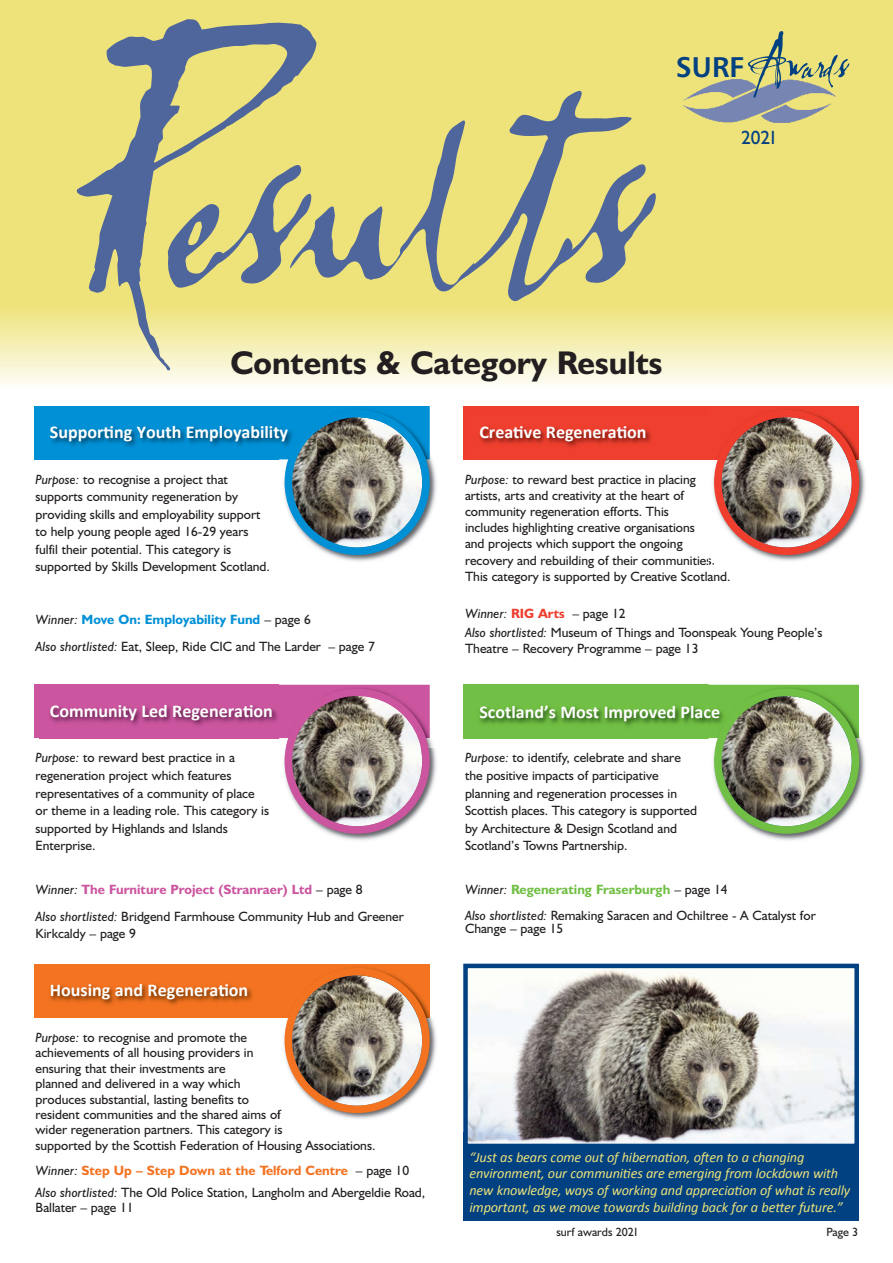
<style>
.page{position:relative;width:893px;height:1263px;background:#fff}
.page>*{position:absolute;margin:0;border:0;box-sizing:border-box;transform-origin:0 0}
.t1{font:328.05px "Lassigue D Mato";letter-spacing:-.055em;color:#4e669b}
.t2{font:51px "Lassigue D Mato";color:#014181}
.t3{font:700 33px "Humanist 521 BT";color:#231f20}
.t4{font:19.2px "Humanist 521 BT";color:#014181}
.t5{font:700 18px "Calibri";color:#fff}
.t6{font:italic 14.25px/16.8px "Calibri";letter-spacing:-.01em;color:#eee27b}
.t7{font:13.5px/17.5px "Humanist 521 BT";color:#231f20}
.t8{font:12px "Humanist 521 BT";color:#231f20}
.s1{font-family:"Humanist 777 BT Bold B";font-size:28.5px}
.s2{font-style:italic}
.s3{font-weight:700;color:#0090d6}
.s4{font-weight:700;color:#cc55a0}
.s5{font-weight:700;color:#f47321}
.s6{font-weight:700;color:#ef3e2e}
.s7{font-weight:700;color:#71bf44}
</style>
<div class="page">
<div style="left:0;top:0;width:893px;height:352px;background:#eee27b"></div>
<div style="left:0;top:307px;width:893px;height:81px;background:linear-gradient(to bottom,#eee37c,#fdfdf8)"></div>
<img style="left:682px;top:79px;width:154px;height:44px">
<div style="left:463px;top:1132px;width:396px;height:88px;background:#014181"></div>
<img style="left:468px;top:969px;width:386px;height:174px">
<div style="left:463px;top:964px;width:396px;height:184px;border:4px solid #014181"></div>
<div style="left:463px;top:406px;width:396px;height:53px;background:#ef3e2e"></div>
<div style="left:34px;top:685px;width:395px;height:53px;background:#cc55a0"></div>
<div style="left:34px;top:406px;width:395px;height:53px;background:#0090d6"></div>
<img style="left:330px;top:748px;width:107px;height:92px">
<img style="left:279px;top:684px;width:151px;height:5px">
<img style="left:279px;top:685px;width:150px;height:4px">
<img style="left:469px;top:426px;width:240px;height:34px">
<img style="left:430px;top:738px;width:3px;height:10px">
<img style="left:40px;top:706px;width:239px;height:33px">
<svg style="left:279px;top:689px;width:151px;height:145px"></svg>
<img style="left:428px;top:695px;width:1px;height:43px">
<img style="left:279px;top:695px;width:7px;height:43px">
<img style="left:286px;top:695px;width:142px;height:53px">
<img style="left:293px;top:696px;width:128px;height:52px">
<svg style="left:709px;top:409px;width:157px;height:156px"></svg>
<img style="left:330px;top:406px;width:107px;height:156px">
<img style="left:330px;top:406px;width:99px;height:4px">
<img style="left:34px;top:426px;width:245px;height:34px">
<svg style="left:279px;top:410px;width:151px;height:145px"></svg>
<img style="left:279px;top:416px;width:38px;height:43px">
<img style="left:286px;top:422px;width:31px;height:47px">
<img style="left:293px;top:431px;width:24px;height:38px">
<div style="left:34px;top:964px;width:395px;height:53px;background:#f47321"></div>
<img style="left:40px;top:984px;width:239px;height:34px">
<svg style="left:279px;top:964px;width:158px;height:155px"></svg>
<div style="left:463px;top:685px;width:396px;height:53px;background:#71bf44"></div>
<img style="left:709px;top:684px;width:157px;height:157px">
<img style="left:709px;top:685px;width:150px;height:4px">
<img style="left:463px;top:707px;width:246px;height:32px">
<img style="left:709px;top:689px;width:150px;height:145px">
<img style="left:709px;top:695px;width:41px;height:43px">
<img style="left:715px;top:698px;width:35px;height:50px">
<img style="left:723px;top:707px;width:27px;height:41px">
<h1 class="t1" style="left:66px;top:84px;width:586px">Results</h1>
<h3 class="t3" style="left:231px;top:342px;width:433px">Contents &amp; Category Results</h3>
<h2 class="t2" style="left:676px;top:46px;width:174px"><span class="s1">SURF</span>Awards</h2>
<h3 class="t4" style="left:741px;top:131px;width:38px">2021</h3>
<h3 class="t5" style="left:50px;top:421px;width:240px">Supporting Youth Employability</h3>
<h3 class="t5" style="left:479px;top:421px;width:169px">Creative Regeneration</h3>
<p class="t7" style="left:36px;top:472px;width:236px"><span class="s2">Purpose:</span> to recognise a project that supports community regeneration by providing skills and employability support to help young people aged 16-29 years fulfil their potential. This category is supported by Skills Development Scotland.</p>
<p class="t7" style="left:36px;top:608px;width:341px;line-height:26.5px"><span class="s2">Winner:</span> <span class="s3">Move On: Employability Fund</span> – page 6<br><span class="s2">Also shortlisted:</span> Eat, Sleep, Ride CIC and The Larder – page 7</p>
<h3 class="t5" style="left:50px;top:700px;width:224px">Community Led Regeneration</h3>
<p class="t7" style="left:36px;top:751px;width:235px"><span class="s2">Purpose:</span> to reward best practice in a regeneration project which features representatives of a community of place or theme in a leading role. This category is supported by Highlands and Islands Enterprise.</p>
<p class="t7" style="left:36px;top:878px;width:370px;line-height:26.5px"><span class="s2">Winner:</span> <span class="s4">The Furniture Project (Stranraer) Ltd</span> – page 8<br><span class="s2">Also shortlisted:</span> Bridgend Farmhouse Community Hub and Greener</p>
<p class="t7" style="left:36px;top:926px;width:102px">Kirkcaldy – page 9</p>
<h3 class="t5" style="left:50px;top:979px;width:200px">Housing and Regeneration</h3>
<p class="t7" style="left:36px;top:1031px;width:341px;line-height:15.5px"><span class="s2">Purpose:</span> to recognise and promote the<br>achievements of all housing providers in<br>ensuring that their investments are<br>planned and delivered in a way which<br>produces substantial, lasting benefits to<br>resident communities and the shared aims of<br>wider regeneration partners. This category is<br>supported by the Scottish Federation of Housing Associations.</p>
<p class="t7" style="left:36px;top:1161px;width:391px;line-height:22.2px"><span class="s2">Winner:</span> <span class="s5">Step Up – Step Down at the Telford Centre</span> – page 10<br><span class="s2">Also shortlisted:</span> The Old Police Station, Langholm and Abergeldie Road,</p>
<p class="t7" style="left:36px;top:1200px;width:100px">Ballater – page 11</p>
<p class="t7" style="left:465px;top:472px;width:267px;line-height:16.2px"><span class="s2">Purpose:</span> to reward best practice in placing artists, arts and creativity at the heart of community regeneration efforts. This<br>includes highlighting creative organisations<br>and projects which support the ongoing recovery and rebuilding of their communities.<br>This category is supported by Creative Scotland.</p>
<p class="t7" style="left:465px;top:605px;width:359px;line-height:19.2px"><span class="s2">Winner:</span> <span class="s6">RIG Arts</span> – page 12<br><span class="s2">Also shortlisted:</span> Museum of Things and Toonspeak Young People’s</p>
<p class="t7" style="left:465px;top:641px;width:235px">Theatre – Recovery Programme – page 13</p>
<h3 class="t5" style="left:479px;top:701px;width:242px">Scotland’s Most Improved Place</h3>
<p class="t7" style="left:465px;top:751px;width:234px"><span class="s2">Purpose:</span> to identify, celebrate and share the positive impacts of participative planning and regeneration processes in Scottish places. This category is supported by Architecture &amp; Design Scotland and Scotland’s Towns Partnership.</p>
<p class="t7" style="left:465px;top:878px;width:352px;line-height:26.1px"><span class="s2">Winner:</span> <span class="s7">Regenerating Fraserburgh</span> – page 14<br><span class="s2">Also shortlisted:</span> Remaking Saracen and Ochiltree - A Catalyst for</p>
<p class="t7" style="left:465px;top:921px;width:100px">Change – page 15</p>
<p class="t6" style="left:469px;top:1148px;width:382px">“Just as bears come out of hibernation, often to a changing environment, our communities are emerging from lockdown with new knowledge, ways of working and appreciation of what is really important, as we move towards building back for a better future.”</p>
<p class="t8" style="left:556px;top:1228px;width:84px">surf awards 2021</p>
<p class="t8" style="left:826px;top:1228px;width:33px">Page 3</p>
</div>
